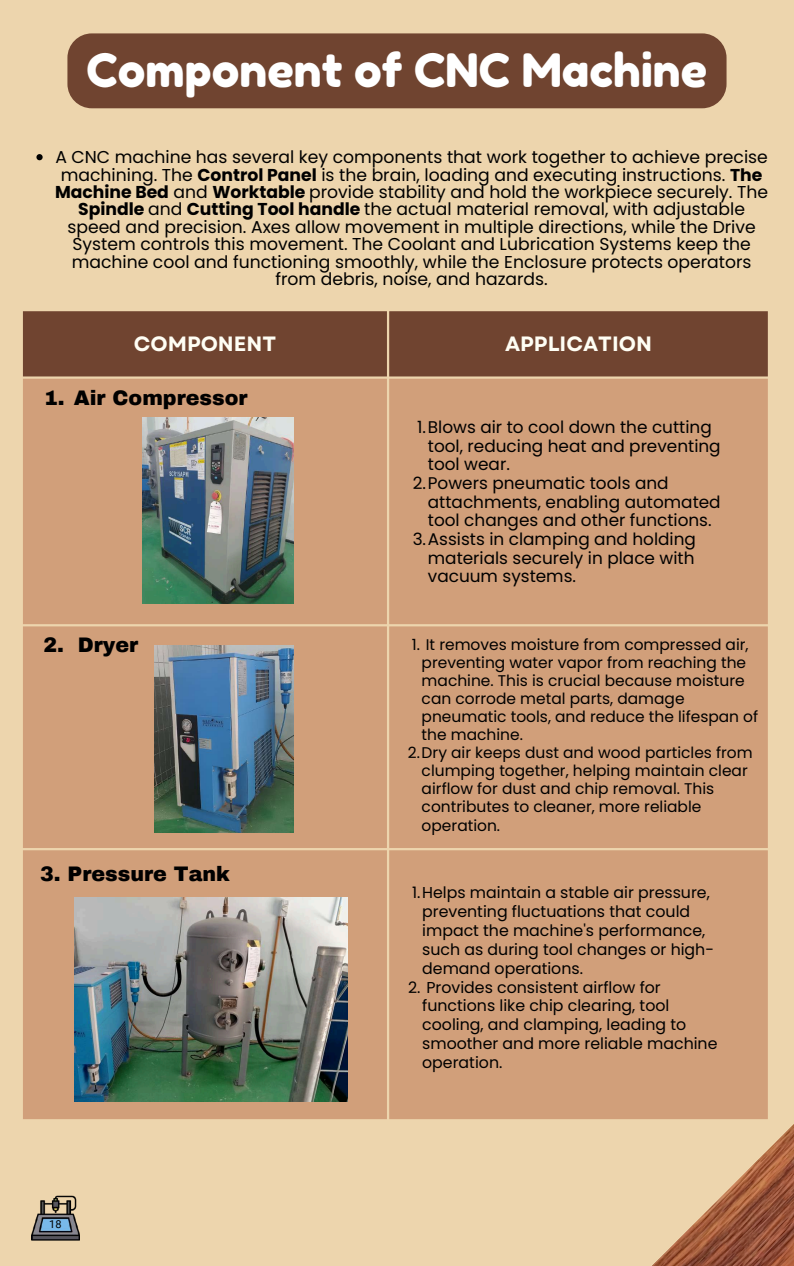
<style>
.page{position:relative;width:794px;height:1266px;background:#fff}
.page>*{position:absolute;margin:0;border:0;box-sizing:border-box;transform-origin:0 0}
.t1{font:46.05px "Fredoka One";color:#fff}
.t2{font:700 20.7px "Garet";color:#fffef4}
.t3{font:700 20.62px "Garet";color:#fffef4}
.t4{font:900 20.55px "Archivo";color:#000}
.t5{font:17.17px/17.4px "Poppins";color:#000;text-align:center}
.t6{font:16.88px "Poppins";color:#000}
.t7{font:15.75px/18.8px "Poppins";color:#000}
.t8{font:15.45px "Poppins";color:#000}
.t9{font:10.95px "Roboto";color:#000}
.s1{font-weight:700}
</style>
<div class="page">
<div style="left:0;top:0;width:793px;height:1266px;background:#edd5ad"></div>
<img style="left:32px;top:1195px;width:47px;height:46px">
<div style="left:43px;top:1220px;width:24px;height:8px;background:#78b9eb"></div>
<img style="left:652px;top:1076px;width:141px;height:190px">
<div style="left:23px;top:311px;width:744px;height:65px;background:#704430"></div>
<div style="left:23px;top:379px;width:744px;height:740px;background:#d19f7a"></div>
<img style="left:142px;top:418px;width:151px;height:185px">
<img style="left:154px;top:645px;width:139px;height:187px">
<img style="left:75px;top:897px;width:273px;height:205px">
<svg style="left:36px;top:154px;width:7px;height:6px"></svg>
<div style="left:67px;top:33px;width:659px;height:75px;background:#704430;border-radius:24px"></div>
<h1 class="t1" style="left:87px;top:43px;width:622px">Component of CNC Machine</h1>
<p class="t5" style="left:55px;top:148px;width:714px">A CNC machine has several key components that work together to achieve precise machining. The <span class="s1">Control Panel</span> is the brain, loading and executing instructions. <span class="s1">The Machine Bed</span> and <span class="s1">Worktable</span> provide stability and hold the workpiece securely. The <span class="s1">Spindle</span> and <span class="s1">Cutting Tool handle</span> the actual material removal, with adjustable speed and precision. Axes allow movement in multiple directions, while the Drive System controls this movement. The Coolant and Lubrication Systems keep the machine cool and functioning smoothly, while the Enclosure protects operators from debris, noise, and hazards.</p>
<p class="t3" style="left:134px;top:328px;width:144px">COMPONENT</p>
<p class="t2" style="left:504px;top:328px;width:148px">APPLICATION</p>
<p class="t4" style="left:44px;top:387px;width:205px">1. Air Compressor</p>
<p class="t4" style="left:43px;top:634px;width:96px">2. Dryer</p>
<p class="t4" style="left:40px;top:863px;width:191px">3. Pressure Tank</p>
<p class="t9" style="left:49px;top:1217px;width:14px">18</p>
<p class="t6" style="left:417px;top:415px;width:296px">1.Blows air to cool down the cutting</p>
<p class="t6" style="left:427px;top:434px;width:294px">tool, reducing heat and preventing</p>
<p class="t6" style="left:427px;top:452px;width:83px">tool wear.</p>
<p class="t6" style="left:412px;top:471px;width:257px">2.Powers pneumatic tools and</p>
<p class="t6" style="left:427px;top:490px;width:294px">attachments, enabling automated</p>
<p class="t6" style="left:427px;top:508px;width:285px">tool changes and other functions.</p>
<p class="t6" style="left:412px;top:527px;width:285px">3.Assists in clamping and holding</p>
<p class="t6" style="left:427px;top:546px;width:268px">materials securely in place with</p>
<p class="t6" style="left:427px;top:564px;width:149px">vacuum systems.</p>
<p class="t8" style="left:411px;top:634px;width:338px">1. It removes moisture from compressed air,</p>
<p class="t8" style="left:421px;top:652px;width:326px">preventing water vapor from reaching the</p>
<p class="t8" style="left:421px;top:670px;width:324px">machine. This is crucial because moisture</p>
<p class="t8" style="left:421px;top:688px;width:264px">can corrode metal parts, damage</p>
<p class="t8" style="left:421px;top:706px;width:338px">pneumatic tools, and reduce the lifespan of</p>
<p class="t8" style="left:421px;top:724px;width:103px">the machine.</p>
<p class="t8" style="left:408px;top:742px;width:346px">2.Dry air keeps dust and wood particles from</p>
<p class="t8" style="left:421px;top:760px;width:327px">clumping together, helping maintain clear</p>
<p class="t8" style="left:421px;top:778px;width:294px">airflow for dust and chip removal. This</p>
<p class="t8" style="left:421px;top:796px;width:281px">contributes to cleaner, more reliable</p>
<p class="t8" style="left:421px;top:814px;width:80px">operation.</p>
<p class="t7" style="left:422px;top:883px;width:293px;text-indent:-10px">1.Helps maintain a stable air pressure, preventing fluctuations that could impact the machine's performance, such as during tool changes or high&shy;demand operations.</p>
<p class="t7" style="left:422px;top:977px;width:296px;text-indent:-14px">2. Provides consistent airflow for functions like chip clearing, tool cooling, and clamping, leading to smoother and more reliable machine operation.</p>
</div>
